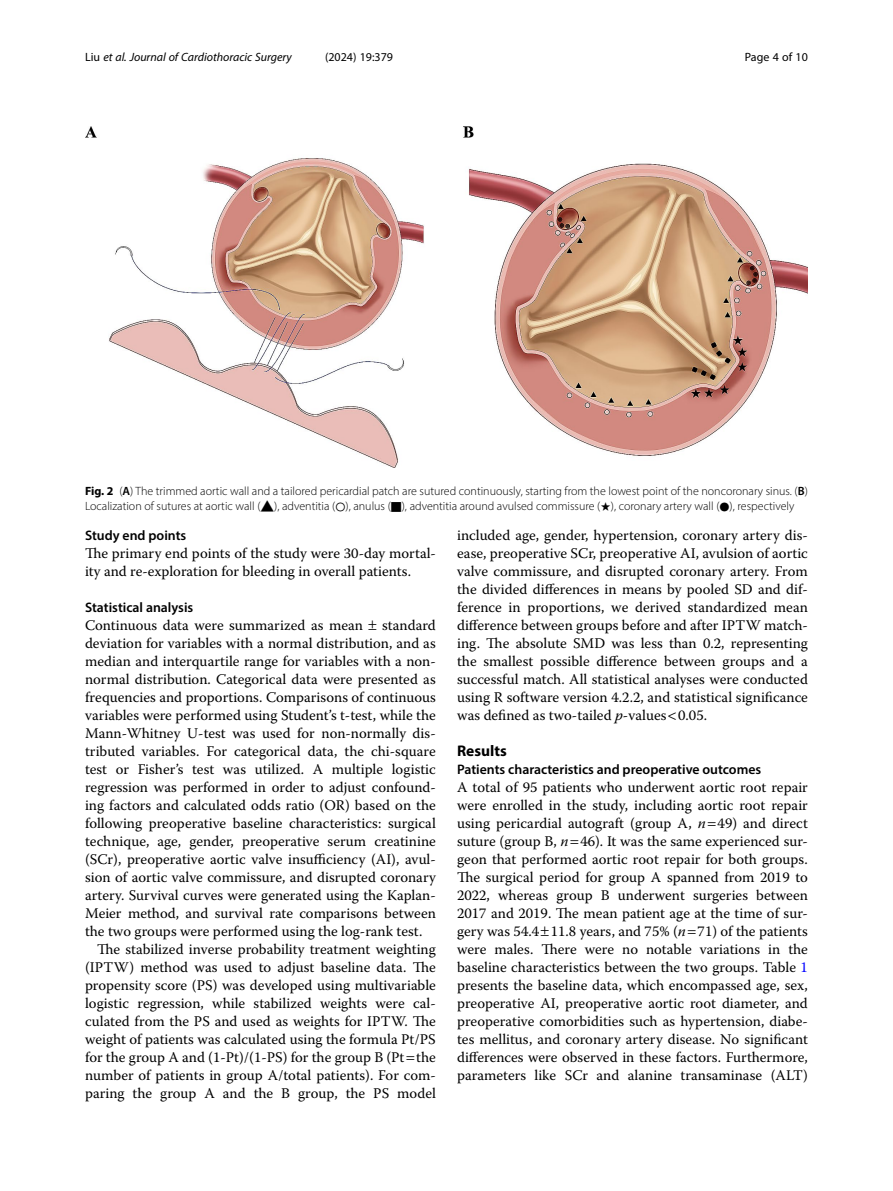
<style>
.page{position:relative;width:893px;height:1191px;background:#fff}
.page>*{position:absolute;margin:0;border:0;box-sizing:border-box;transform-origin:0 0}
.Head_1{font:700 15.45px "Myriad Pro";color:#000}
.Body_Text{font:14.7px/18px "Warnock Pro";color:#000;text-align:justify}
.Body_Text_Indent{font:14.7px/18px "Warnock Pro";color:#000;text-align:justify}
.Head_2_After_1{font:600 13.8px "Myriad Pro";color:#000}
.Head_2{font:600 13.8px "Myriad Pro";color:#000}
.Figure_Caption{font:300 12px/15px "Myriad Pro";color:#000}
.t1{font:italic 12px "Myriad Pro";color:#000}
.t2{font:12px "Myriad Pro";color:#000}
.s1{font-style:normal}
.s2{font-weight:700}
.s3{font-weight:600}
.s4{font-family:"STIX";font-weight:400}
.s5{font-style:italic}
.s6{color:#00f}
</style>
<div class="page">
<img style="left:85px;top:126px;width:723px;height:342px">
<p class="t1" style="left:85px;top:50px;width:208px"><span class="s1">Liu</span> et al. Journal of Cardiothoracic Surgery</p>
<p class="t2" style="left:325px;top:50px;width:70px">(2024) 19:379</p>
<p class="t2" style="left:745px;top:50px;width:65px">Page 4 of 10</p>
<p class="Figure_Caption" style="left:85px;top:483px;width:724px"><span class="s2">Fig. 2</span> (<span class="s3">A</span>) The trimmed aortic wall and a tailored pericardial patch are sutured continuously, starting from the lowest point of the noncoronary sinus. (<span class="s3">B</span>)<br>Localization of sutures at aortic wall (<span class="s4">▲</span>), adventitia (<span class="s4">○</span>), anulus (<span class="s4">■</span>), adventitia around avulsed commissure (<span class="s4">★</span>), coronary artery wall (<span class="s4">●</span>), respectively</p>
<p class="Head_2" style="left:85px;top:527px;width:103px">Study end points</p>
<p class="Body_Text" style="left:85px;top:544px;width:352px">The primary end points of the study were 30-day mortal&shy;ity and re-exploration for bleeding in overall patients.</p>
<p class="Head_2" style="left:85px;top:599px;width:110px">Statistical analysis</p>
<p class="Body_Text" style="left:85px;top:616px;width:280px">Continuous data were summarized as mean</p>
<p class="Body_Text" style="left:85px;top:616px;width:352px;text-indent:297px">standard deviation for variables with a normal distribution, and as median and interquartile range for variables with a non&shy;normal distribution. Categorical data were presented as frequencies and proportions. Comparisons of continuous variables were performed using Student’s t-test, while the Mann-Whitney U-test was used for non-normally dis&shy;tributed variables. For categorical data, the chi-square test or Fisher’s test was utilized. A multiple logistic regression was performed in order to adjust confound&shy;ing factors and calculated odds ratio (OR) based on the following preoperative baseline characteristics: surgical technique, age, gender, preoperative serum creatinine (SCr), preoperative aortic valve insufficiency (AI), avul&shy;sion of aortic valve commissure, and disrupted coronary artery. Survival curves were generated using the Kaplan-Meier method, and survival rate comparisons between the two groups were performed using the log-rank test.</p>
<p class="Body_Text_Indent" style="left:85px;top:940px;width:352px;text-indent:12px">The stabilized inverse probability treatment weighting (IPTW) method was used to adjust baseline data. The propensity score (PS) was developed using multivariable logistic regression, while stabilized weights were cal&shy;culated from the PS and used as weights for IPTW. The weight of patients was calculated using the formula Pt/PS for the group A and (1-Pt)/(1-PS) for the group B (Pt the number of patients in group A/total patients). For com&shy;paring the group A and the B group, the PS model</p>
<p class="Body_Text_Indent" style="left:457px;top:526px;width:352px">included age, gender, hypertension, coronary artery dis&shy;ease, preoperative SCr, preoperative AI, avulsion of aortic valve commissure, and disrupted coronary artery. From the divided differences in means by pooled SD and dif&shy;ference in proportions, we derived standardized mean difference between groups before and after IPTW match&shy;ing. The absolute SMD was less than 0.2, representing the smallest possible difference between groups and a successful match. All statistical analyses were conducted using R software version 4.2.2, and statistical significance was defined as two-tailed <span class="s5">p</span>-values 0.05.</p>
<p class="Head_1" style="left:457px;top:741px;width:51px">Results</p>
<p class="Head_2_After_1" style="left:457px;top:761px;width:306px">Patients characteristics and preoperative outcomes</p>
<p class="Body_Text" style="left:457px;top:778px;width:352px">A total of 95 patients who underwent aortic root repair were enrolled in the study, including aortic root repair using pericardial autograft (group A, <span class="s5">n</span> 49) and direct suture (group B, <span class="s5">n</span> 46). It was the same experienced sur&shy;geon that performed aortic root repair for both groups.<br>The surgical period for group A spanned from 2019 to 2022, whereas group B underwent surgeries between 2017 and 2019. The mean patient age at the time of sur&shy;gery was 54.4 11.8 years, and 75% (<span class="s5">n</span> 71) of the patients were males. There were no notable variations in the baseline characteristics between the two groups. Table <span class="s6">1 </span>presents the baseline data, which encompassed age, sex, preoperative AI, preoperative aortic root diameter, and preoperative comorbidities such as hypertension, diabe&shy;tes mellitus, and coronary artery disease. No significant differences were observed in these factors. Furthermore, parameters like SCr and alanine transaminase (ALT)</p>
</div>
